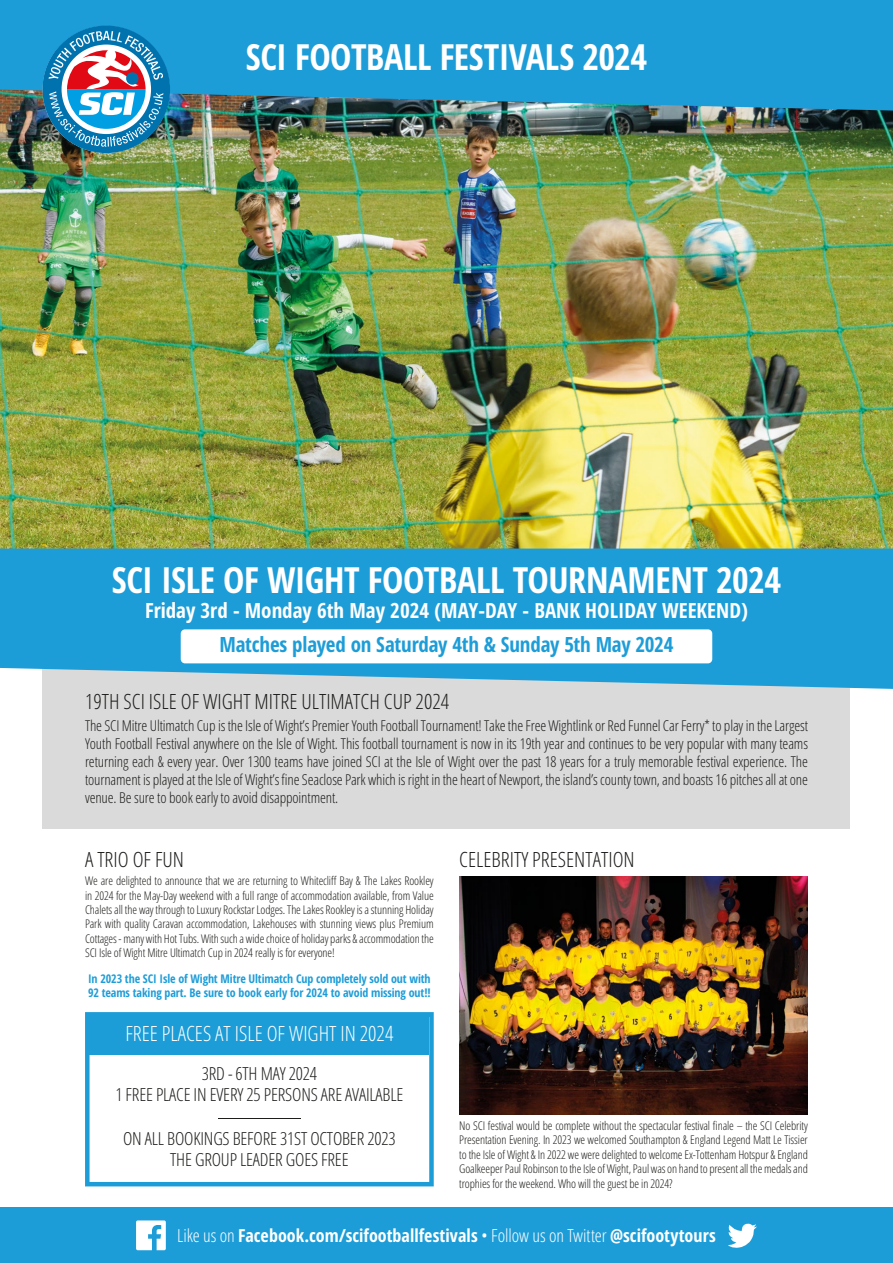
<style>
.page{position:relative;width:893px;height:1263px;background:#fff}
.page>*{position:absolute;margin:0;border:0;box-sizing:border-box;transform-origin:0 0}
.t1{font:700 36px "Open Sans Condensed";letter-spacing:-.015em;color:#fff}
.t2{font:300 21px "Open Sans Condensed";color:#1d1d1b}
.t3{font:700 21px "Open Sans Condensed";color:#fff}
.t4{font:700 21px "Open Sans Condensed";letter-spacing:-.01em;color:#1d9dd8}
.t5{font:300 21px "Open Sans Condensed";color:#fff}
.t6{font:300 18px/21.6px "Open Sans Condensed";letter-spacing:-.01em;color:#1d1d1b;text-align:center}
.t7{font:700 18px "Open Sans Condensed";letter-spacing:.005em;color:#fff}
.t8{font:300 18px "Open Sans Condensed";letter-spacing:-.01em;color:#1d1d1b;scale:5 1}
.t9{font:300 15px/18px "Open Sans Condensed";letter-spacing:-.01em;color:#1d1d1b;text-align:justify}
.t10{font:300 12px/14.4px "Open Sans Condensed";letter-spacing:-.01em;color:#1d1d1b;text-align:justify}
.t11{font:700 12px/14.4px "Open Sans Condensed";letter-spacing:-.01em;color:#1d9dd8}
.s1{font-weight:300}
</style>
<div class="page">
<img style="left:0;top:111px;width:893px;height:438px">
<svg style="left:0;top:0;width:893px;height:111px;background:#2299cf"></svg>
<div style="left:43px;top:668px;width:807px;height:161px;background:#dadada"></div>
<svg style="left:0;top:549px;width:893px;height:140px;background:#2ea2d8"></svg>
<div style="left:0;top:1208px;width:893px;height:55px;background:#1d9dd8"></div>
<svg style="left:43px;top:26px;width:127px;height:127px"></svg>
<img style="left:459px;top:876px;width:349px;height:238px">
<svg style="left:136px;top:1220px;width:30px;height:30px"></svg>
<svg style="left:728px;top:1223px;width:29px;height:25px"></svg>
<div style="left:181px;top:629px;width:531px;height:34px;background:#fff;border-radius:4px"></div>
<div style="left:90px;top:1016px;width:339px;height:39px;background:#1d9dd8"></div>
<div style="left:85px;top:1012px;width:349px;height:174px;border:4px solid #1d9dd8"></div>
<h1 class="t1" style="left:246px;top:37px;width:403px">SCI FOOTBALL FESTIVALS 2024</h1>
<h1 class="t1" style="left:112px;top:560px;width:670px">SCI ISLE OF WIGHT FOOTBALL TOURNAMENT 2024</h1>
<h2 class="t3" style="left:145px;top:599px;width:604px">Friday 3rd - Monday 6th May 2024 (MAY-DAY - BANK HOLIDAY WEEKEND)</h2>
<h2 class="t4" style="left:219px;top:632px;width:456px">Matches played on Saturday 4th &amp; Sunday 5th May 2024</h2>
<h2 class="t2" style="left:85px;top:690px;width:366px">19TH SCI ISLE OF WIGHT MITRE ULTIMATCH CUP 2024</h2>
<p class="t9" style="left:85px;top:717px;width:724px">The SCI Mitre Ultimatch Cup is the Isle of Wight’s Premier Youth Football Tournament! Take the Free Wightlink or Red Funnel Car Ferry* to play in the Largest Youth Football Festival anywhere on the Isle of Wight. This football tournament is now in its 19th year and continues to be very popular with many teams returning each &amp; every year. Over 1300 teams have joined SCI at the Isle of Wight over the past 18 years for a truly memorable festival experience. The tournament is played at the Isle of Wight’s fine Seaclose Park which is right in the heart of Newport, the island’s county town, and boasts 16 pitches all at one venue. Be sure to book early to avoid disappointment.</p>
<h2 class="t2" style="left:85px;top:847px;width:101px">A TRIO OF FUN</h2>
<p class="t10" style="left:85px;top:874px;width:350px">We are delighted to announce that we are returning to Whitecliff Bay &amp; The Lakes Rookley in 2024 for the May-Day weekend with a full range of accommodation available, from Value Chalets all the way through to Luxury Rockstar Lodges. The Lakes Rookley is a stunning Holiday Park with quality Caravan accommodation, Lakehouses with stunning views plus Premium Cottages - many with Hot Tubs. With such a wide choice of holiday parks &amp; accommodation the SCI Isle of Wight Mitre Ultimatch Cup in 2024 really is for everyone!</p>
<p class="t11" style="left:88px;top:972px;width:344px">In 2023 the SCI Isle of Wight Mitre Ultimatch Cup completely sold out with<br>92 teams taking part. Be sure to book early for 2024 to avoid missing out!!</p>
<h2 class="t5" style="left:125px;top:1021px;width:270px">FREE PLACES AT ISLE OF WIGHT IN 2024</h2>
<h3 class="t6" style="left:115px;top:1063px;width:289px">3RD - 6TH MAY 2024<br>1 FREE PLACE IN EVERY 25 PERSONS ARE AVAILABLE</h3>
<h3 class="t6" style="left:123px;top:1127px;width:274px">ON ALL BOOKINGS BEFORE 31ST OCTOBER 2023</h3>
<h3 class="t8" style="left:214px;top:1106px;width:19px">—</h3>
<h3 class="t6" style="left:170px;top:1149px;width:180px">THE GROUP LEADER GOES FREE</h3>
<h2 class="t2" style="left:459px;top:847px;width:177px">CELEBRITY PRESENTATION</h2>
<p class="t10" style="left:459px;top:1119px;width:350px">No SCI festival would be complete without the spectacular festival finale – the SCI Celebrity Presentation Evening. In 2023 we welcomed Southampton &amp; England Legend Matt Le Tissier to the Isle of Wight &amp; In 2022 we were delighted to welcome Ex-Tottenham Hotspur &amp; England Goalkeeper Paul Robinson to the Isle of Wight, Paul was on hand to present all the medals and trophies for the weekend. Who will the guest be in 2024?</p>
<h3 class="t7" style="left:177px;top:1225px;width:540px"><span class="s1">Like us on</span> Facebook.com/scifootballfestivals <span class="s1">• Follow us on Twitter</span> @scifootytours</h3>
</div>
